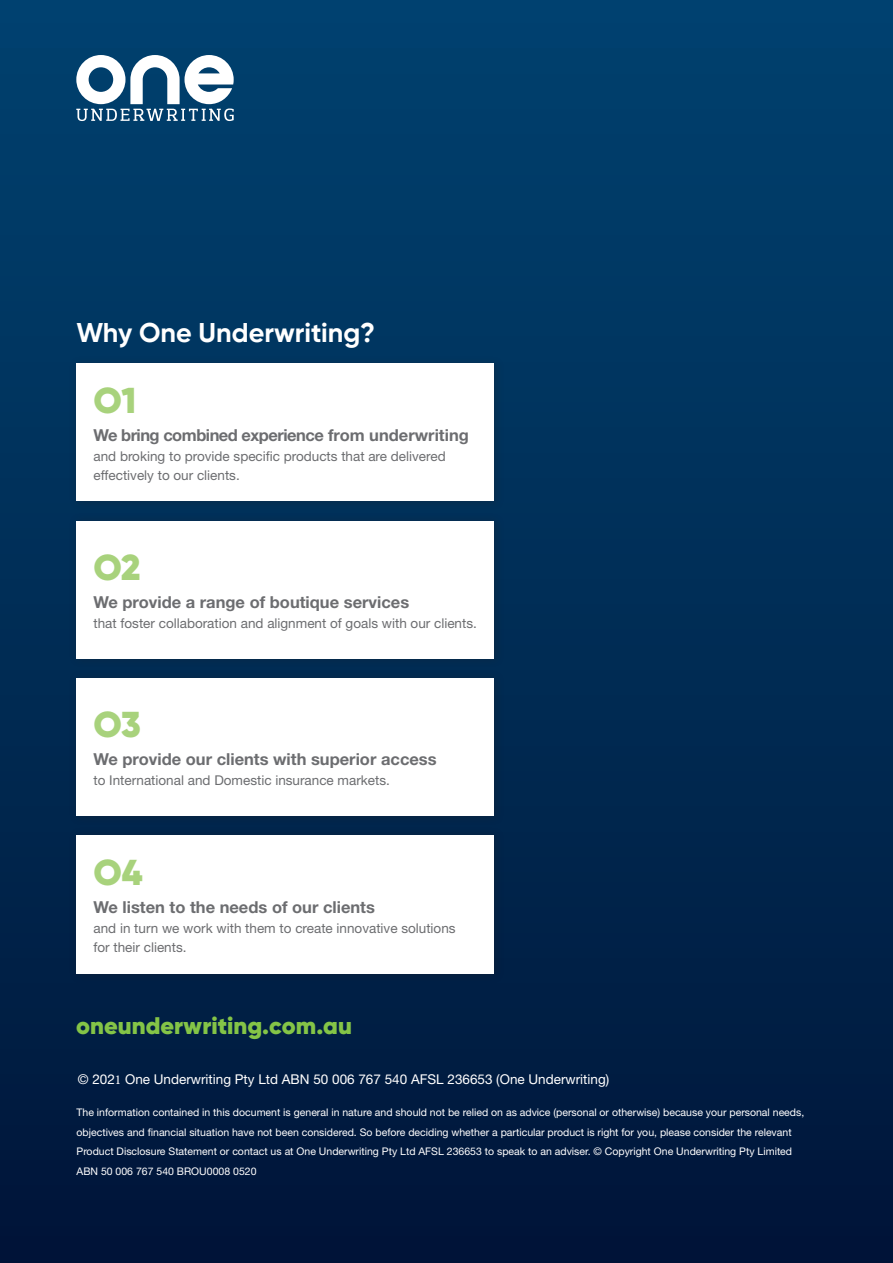
<style>
.page{position:relative;width:893px;height:1263px;background:#fff}
.page>*{position:absolute;margin:0;border:0;box-sizing:border-box;transform-origin:0 0}
.numbers{font:900 36px "Gilroy";letter-spacing:-.02em;color:#a8d27c}
.heading_1{font:700 27px "Gilroy";color:#fff}
.numbers-2{font:900 24px "Gilroy";color:#84c447}
.body_copy{font:700 16.5px "Helvetica Neue LT Std";color:#6c6d70}
.body_copy-2{font:700 16.5px "Helvetica Neue LT Std";letter-spacing:-.03em;color:#6c6d70}
.body_copy-3{font:13.5px/19.5px "Helvetica Neue LT Std";color:#6c6d70}
.numbers-3{font:13.5px "Helvetica Neue LT Std";color:#fff}
.numbers-4{font:10.5px/19.5px "Helvetica Neue LT Std";color:#fff}
.s1{font-family:"Minion Pro"}
</style>
<div class="page">
<div style="left:0;top:0;width:893px;height:1263px;background:linear-gradient(to bottom,#004270,#001539)"></div>
<svg style="left:76px;top:55px;width:158px;height:66px"></svg>
<div style="left:68px;top:355px;width:436px;height:156px;background:#013159"></div>
<div style="left:77px;top:364px;width:417px;height:137px;background:#fff"></div>
<div style="left:68px;top:670px;width:436px;height:156px;background:#01264c"></div>
<div style="left:77px;top:678px;width:417px;height:138px;background:#fff"></div>
<div style="left:68px;top:513px;width:436px;height:156px;background:#012c53"></div>
<div style="left:77px;top:521px;width:417px;height:137px;background:#fff"></div>
<div style="left:68px;top:827px;width:436px;height:157px;background:#022146"></div>
<div style="left:77px;top:835px;width:417px;height:138px;background:#fff"></div>
<p class="heading_1" style="left:77px;top:316px;width:300px">Why One Underwriting?</p>
<p class="numbers" style="left:94px;top:378px;width:44px">O1</p>
<p class="body_copy-2" style="left:94px;top:425px;width:377px">We bring combined experience from underwriting</p>
<p class="body_copy-3" style="left:94px;top:446px;width:354px">and broking to provide specific products that are delivered effectively to our clients.</p>
<p class="numbers" style="left:94px;top:545px;width:48px">O2</p>
<p class="body_copy" style="left:94px;top:592px;width:317px">We provide a range of boutique services</p>
<p class="body_copy-3" style="left:94px;top:613px;width:385px">that foster collaboration and alignment of goals with our clients.</p>
<p class="numbers" style="left:94px;top:702px;width:49px">O3</p>
<p class="body_copy" style="left:94px;top:749px;width:345px">We provide our clients with superior access</p>
<p class="body_copy-3" style="left:94px;top:770px;width:298px">to International and Domestic insurance markets.</p>
<p class="numbers" style="left:94px;top:850px;width:51px">O4</p>
<p class="body_copy" style="left:94px;top:897px;width:283px">We listen to the needs of our clients</p>
<p class="body_copy-3" style="left:94px;top:918px;width:364px">and in turn we work with them to create innovative solutions for their clients.</p>
<p class="numbers-2" style="left:76px;top:1010px;width:277px">oneunderwriting.com.au</p>
<p class="numbers-3" style="left:78px;top:1071px;width:533px">© 202<span class="s1">1</span> One Underwriting Pty Ltd ABN 50 006 767 540 AFSL 236653 (One Underwriting)</p>
<p class="numbers-4" style="left:77px;top:1103px;width:729px">The information contained in this document is general in nature and should not be relied on as advice (personal or otherwise) because your personal needs, objectives and financial situation have not been considered. So before deciding whether a particular product is right for you, please consider the relevant Product Disclosure Statement or contact us at One Underwriting Pty Ltd AFSL 236653 to speak to an adviser. © Copyright One Underwriting Pty Limited ABN 50 006 767 540 BROU0008 0520</p>
</div>
